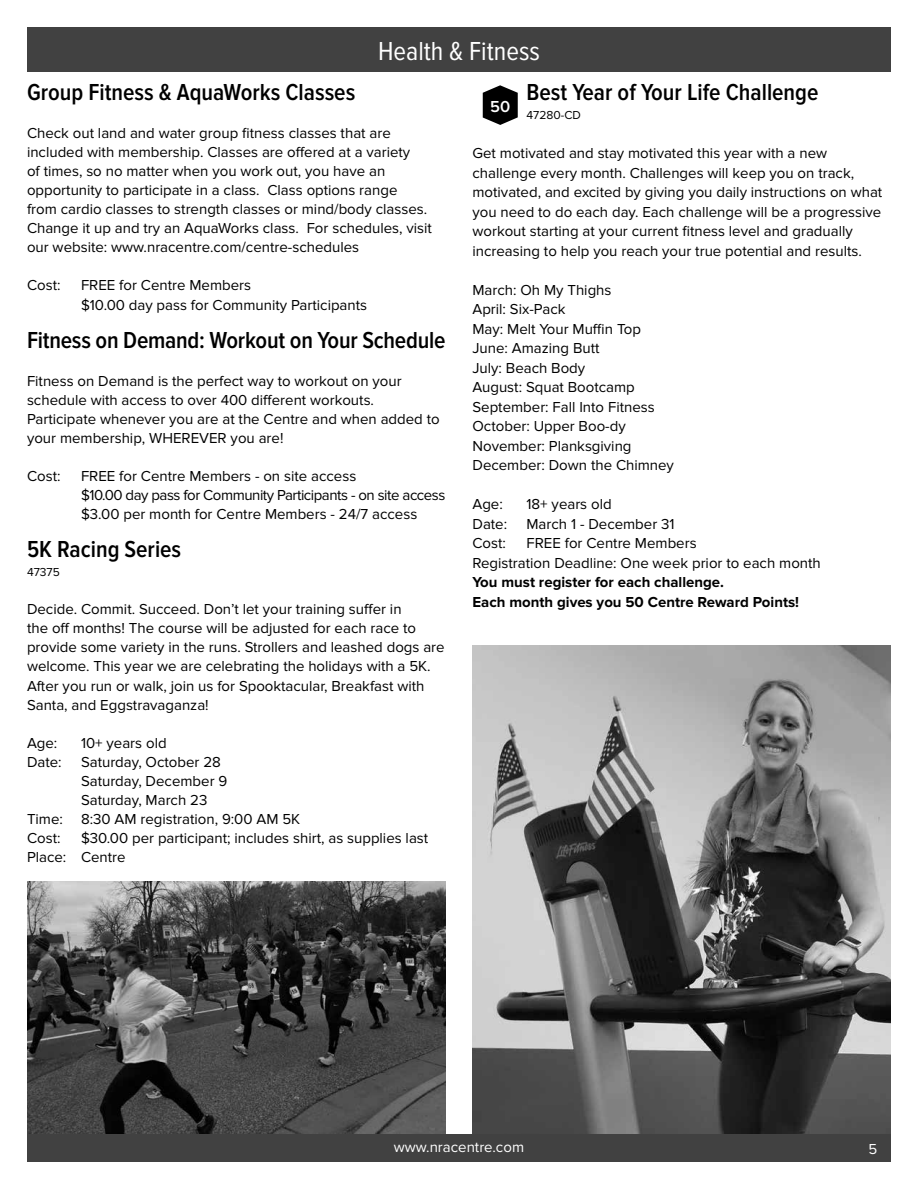
<style>
.page{position:relative;width:918px;height:1188px;background:#fff}
.page>*{position:absolute;margin:0;border:0;box-sizing:border-box;transform-origin:0 0}
.t1{font:27px "Proxima Nova Cond";color:#fff}
.t2{font:600 24px "Proxima Nova Cond";color:#000}
.t3{font:600 16.5px "Proxima Nova";color:#fff}
.t4{font:15px/19px "Proxima Nova";color:#000}
.t5{font:700 15px/19.5px "Proxima Nova";color:#000}
.t6{font:15px "Proxima Nova";color:#fff}
.t7{font:12px "Proxima Nova";color:#000}
</style>
<div class="page">
<div style="left:27px;top:1134px;width:864px;height:27px;background:#414141"></div>
<div style="left:27px;top:27px;width:864px;height:44px;background:#414141"></div>
<svg style="left:483px;top:85px;width:35px;height:40px"></svg>
<img style="left:472px;top:646px;width:419px;height:488px">
<img style="left:27px;top:881px;width:419px;height:253px">
<h1 class="t1" style="left:378px;top:36px;width:163px">Health &amp; Fitness</h1>
<h2 class="t2" style="left:27px;top:79px;width:330px">Group Fitness &amp; AquaWorks Classes</h2>
<p class="t4" style="left:27px;top:124px;width:406px">Check out land and water group fitness classes that are included with membership. Classes are offered at a variety<br>of times, so no matter when you work out, you have an opportunity to participate in a class. Class options range<br>from cardio classes to strength classes or mind/body classes.<br>Change it up and try an AquaWorks class. For schedules, visit our website: www.nracentre.com/centre-schedules</p>
<p class="t4" style="left:27px;top:276px;width:35px">Cost:</p>
<p class="t4" style="left:81px;top:276px;width:288px">FREE for Centre Members<br>$10.00 day pass for Community Participants</p>
<h2 class="t2" style="left:27px;top:326px;width:420px">Fitness on Demand: Workout on Your Schedule</h2>
<p class="t4" style="left:27px;top:371px;width:414px">Fitness on Demand is the perfect way to workout on your schedule with access to over 400 different workouts.<br>Participate whenever you are at the Centre and when added to your membership, WHEREVER you are!</p>
<p class="t4" style="left:27px;top:467px;width:35px">Cost:</p>
<p class="t4" style="left:81px;top:467px;width:366px">FREE for Centre Members - on site access<br>$10.00 day pass for Community Participants - on site access $3.00 per month for Centre Members - 24/7 access</p>
<h2 class="t2" style="left:27px;top:536px;width:156px">5K Racing Series</h2>
<p class="t7" style="left:27px;top:565px;width:34px">47375</p>
<p class="t4" style="left:27px;top:600px;width:419px">Decide. Commit. Succeed. Don’t let your training suffer in<br>the off months! The course will be adjusted for each race to provide some variety in the runs. Strollers and leashed dogs are welcome. This year we are celebrating the holidays with a 5K.<br>After you run or walk, join us for Spooktacular, Breakfast with Santa, and Eggstravaganza!</p>
<p class="t4" style="left:27px;top:733px;width:32px">Age:</p>
<p class="t4" style="left:81px;top:733px;width:87px">10+ years old</p>
<p class="t4" style="left:27px;top:752px;width:36px">Date:</p>
<p class="t4" style="left:81px;top:752px;width:141px">Saturday, October 28</p>
<p class="t4" style="left:81px;top:771px;width:148px">Saturday, December 9</p>
<p class="t4" style="left:81px;top:791px;width:128px">Saturday, March 23</p>
<p class="t4" style="left:27px;top:810px;width:275px">Time: 8:30 AM registration, 9:00 AM 5K</p>
<p class="t4" style="left:27px;top:829px;width:35px">Cost:</p>
<p class="t4" style="left:27px;top:829px;width:403px;text-indent:54px">$30.00 per participant; includes shirt, as supplies last<br>Place: Centre</p>
<h2 class="t2" style="left:526px;top:79px;width:293px">Best Year of Your Life Challenge</h2>
<p class="t7" style="left:526px;top:109px;width:56px">47280-CD</p>
<p class="t4" style="left:472px;top:144px;width:411px;line-height:19.5px">Get motivated and stay motivated this year with a new challenge every month. Challenges will keep you on track, motivated, and excited by giving you daily instructions on what you need to do each day. Each challenge will be a progressive workout starting at your current fitness level and gradually increasing to help you reach your true potential and results.</p>
<p class="t4" style="left:472px;top:280px;width:203px;line-height:19.5px">March: Oh My Thighs<br>April: Six-Pack<br>May: Melt Your Muffin Top<br>June: Amazing Butt<br>July: Beach Body<br>August: Squat Bootcamp<br>September: Fall Into Fitness<br>October: Upper Boo-dy<br>November: Planksgiving<br>December: Down the Chimney</p>
<p class="t4" style="left:472px;top:495px;width:32px">Age:</p>
<p class="t4" style="left:526px;top:495px;width:87px">18+ years old</p>
<p class="t4" style="left:472px;top:515px;width:36px">Date:</p>
<p class="t4" style="left:526px;top:515px;width:150px">March 1 - December 31</p>
<p class="t4" style="left:472px;top:534px;width:35px">Cost:</p>
<p class="t3" style="left:490px;top:97px;width:22px">50</p>
<p class="t4" style="left:472px;top:534px;width:350px;line-height:19.5px;text-indent:54px">FREE for Centre Members<br>Registration Deadline: One week prior to each month</p>
<p class="t5" style="left:472px;top:573px;width:328px">You must register for each challenge.<br>Each month gives you 50 Centre Reward Points!</p>
<p class="t6" style="left:394px;top:1139px;width:132px">www.nracentre.com</p>
<p class="t6" style="left:869px;top:1141px;width:10px">5</p>
</div>
